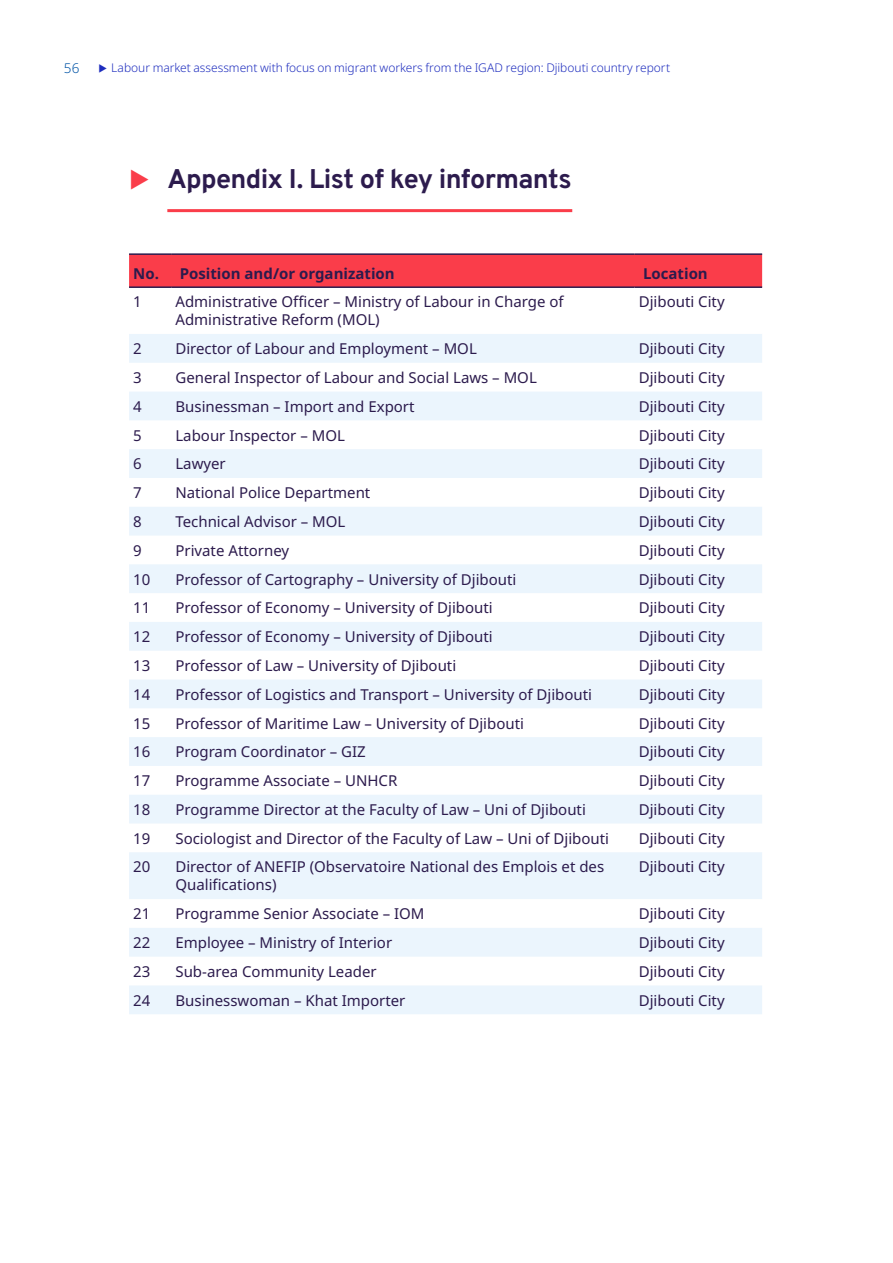
<style>
.page{position:relative;width:893px;height:1263px;background:#fff}
.page>*{position:absolute;margin:0;border:0;box-sizing:border-box;transform-origin:0 0}
.t1{font:700 27px "Overpass";letter-spacing:-.025em;color:#2c1b4d}
.t2{font:15px/18px "Noto Sans";color:#2c1b4d}
.t3{font:700 15px "Noto Sans";color:#2c1b4d}
.t4{font:300 13.5px "Noto Sans";color:#0054a6}
.t5{font:300 12px "Noto Sans";letter-spacing:-.005em;color:#1e2dbe}
</style>
<div class="page">
<hr style="left:167px;top:209px;width:405px;height:3px;background:#fa3d4a">
<div style="left:129px;top:255px;width:633px;height:31px;background:#fa3d4a"></div>
<svg style="left:129px;top:334px;width:633px;height:680px;fill:#ebf5fd"></svg>
<hr style="left:129px;top:253px;width:42px;height:2px;background:#2c1b4d">
<hr style="left:171px;top:253px;width:464px;height:2px;background:#2c1b4d">
<hr style="left:634px;top:253px;width:128px;height:2px;background:#2c1b4d">
<hr style="left:129px;top:286px;width:42px;height:2px;background:#2c1b4d">
<hr style="left:171px;top:286px;width:464px;height:2px;background:#2c1b4d">
<hr style="left:634px;top:286px;width:128px;height:2px;background:#2c1b4d">
<p class="t4" style="left:64px;top:59px;width:17px">56</p>
<p class="t5" style="left:111px;top:60px;width:560px">Labour market assessment with focus on migrant workers from the IGAD region: Djibouti country report</p>
<h1 class="t1" style="left:167px;top:157px;width:406px">Appendix I. List of key informants</h1>
<p class="t3" style="left:133px;top:263px;width:263px">No. Position and/or organization</p>
<p class="t3" style="left:643px;top:263px;width:66px">Location</p>
<p class="t2" style="left:133px;top:293px;width:10px">1</p>
<p class="t2" style="left:175px;top:293px;width:390px">Administrative Officer – Ministry of Labour in Charge of<br>Administrative Reform (MOL)</p>
<p class="t2" style="left:639px;top:293px;width:87px">Djibouti City</p>
<p class="t2" style="left:133px;top:340px;width:10px">2</p>
<p class="t2" style="left:175px;top:340px;width:303px">Director of Labour and Employment – MOL</p>
<p class="t2" style="left:639px;top:340px;width:87px">Djibouti City</p>
<p class="t2" style="left:133px;top:369px;width:10px">3</p>
<p class="t2" style="left:175px;top:369px;width:363px">General Inspector of Labour and Social Laws – MOL</p>
<p class="t2" style="left:639px;top:369px;width:87px">Djibouti City</p>
<p class="t2" style="left:133px;top:398px;width:10px">4</p>
<p class="t2" style="left:175px;top:398px;width:241px">Businessman – Import and Export</p>
<p class="t2" style="left:639px;top:398px;width:87px">Djibouti City</p>
<p class="t2" style="left:133px;top:427px;width:10px">5</p>
<p class="t2" style="left:175px;top:427px;width:171px">Labour Inspector – MOL</p>
<p class="t2" style="left:639px;top:427px;width:87px">Djibouti City</p>
<p class="t2" style="left:133px;top:455px;width:10px">6</p>
<p class="t2" style="left:175px;top:455px;width:52px">Lawyer</p>
<p class="t2" style="left:639px;top:455px;width:87px">Djibouti City</p>
<p class="t2" style="left:133px;top:484px;width:10px">7</p>
<p class="t2" style="left:175px;top:484px;width:196px">National Police Department</p>
<p class="t2" style="left:639px;top:484px;width:87px">Djibouti City</p>
<p class="t2" style="left:133px;top:513px;width:10px">8</p>
<p class="t2" style="left:175px;top:513px;width:171px">Technical Advisor – MOL</p>
<p class="t2" style="left:639px;top:513px;width:87px">Djibouti City</p>
<p class="t2" style="left:133px;top:542px;width:10px">9</p>
<p class="t2" style="left:175px;top:542px;width:115px">Private Attorney</p>
<p class="t2" style="left:639px;top:542px;width:87px">Djibouti City</p>
<p class="t2" style="left:133px;top:570px;width:19px">10</p>
<p class="t2" style="left:175px;top:570px;width:342px">Professor of Cartography – University of Djibouti</p>
<p class="t2" style="left:639px;top:570px;width:87px">Djibouti City</p>
<p class="t2" style="left:133px;top:599px;width:19px">11</p>
<p class="t2" style="left:175px;top:599px;width:319px">Professor of Economy – University of Djibouti</p>
<p class="t2" style="left:639px;top:599px;width:87px">Djibouti City</p>
<p class="t2" style="left:133px;top:628px;width:19px">12</p>
<p class="t2" style="left:175px;top:628px;width:319px">Professor of Economy – University of Djibouti</p>
<p class="t2" style="left:639px;top:628px;width:87px">Djibouti City</p>
<p class="t2" style="left:133px;top:657px;width:19px">13</p>
<p class="t2" style="left:175px;top:657px;width:282px">Professor of Law – University of Djibouti</p>
<p class="t2" style="left:639px;top:657px;width:87px">Djibouti City</p>
<p class="t2" style="left:133px;top:686px;width:19px">14</p>
<p class="t2" style="left:175px;top:686px;width:418px">Professor of Logistics and Transport – University of Djibouti</p>
<p class="t2" style="left:639px;top:686px;width:87px">Djibouti City</p>
<p class="t2" style="left:133px;top:714px;width:19px">15</p>
<p class="t2" style="left:175px;top:714px;width:350px">Professor of Maritime Law – University of Djibouti</p>
<p class="t2" style="left:639px;top:714px;width:87px">Djibouti City</p>
<p class="t2" style="left:133px;top:743px;width:19px">16</p>
<p class="t2" style="left:175px;top:743px;width:192px">Program Coordinator – GIZ</p>
<p class="t2" style="left:639px;top:743px;width:87px">Djibouti City</p>
<p class="t2" style="left:133px;top:772px;width:19px">17</p>
<p class="t2" style="left:175px;top:772px;width:223px">Programme Associate – UNHCR</p>
<p class="t2" style="left:639px;top:772px;width:87px">Djibouti City</p>
<p class="t2" style="left:133px;top:801px;width:19px">18</p>
<p class="t2" style="left:175px;top:801px;width:412px">Programme Director at the Faculty of Law – Uni of Djibouti</p>
<p class="t2" style="left:639px;top:801px;width:87px">Djibouti City</p>
<p class="t2" style="left:133px;top:829px;width:19px">19</p>
<p class="t2" style="left:175px;top:829px;width:435px">Sociologist and Director of the Faculty of Law – Uni of Djibouti</p>
<p class="t2" style="left:639px;top:829px;width:87px">Djibouti City</p>
<p class="t2" style="left:133px;top:858px;width:19px">20</p>
<p class="t2" style="left:175px;top:858px;width:430px">Director of ANEFIP (Observatoire National des Emplois et des<br>Qualifications)</p>
<p class="t2" style="left:639px;top:858px;width:87px">Djibouti City</p>
<p class="t2" style="left:133px;top:905px;width:19px">21</p>
<p class="t2" style="left:175px;top:905px;width:251px">Programme Senior Associate – IOM</p>
<p class="t2" style="left:639px;top:905px;width:87px">Djibouti City</p>
<p class="t2" style="left:133px;top:934px;width:19px">22</p>
<p class="t2" style="left:175px;top:934px;width:218px">Employee – Ministry of Interior</p>
<p class="t2" style="left:639px;top:934px;width:87px">Djibouti City</p>
<p class="t2" style="left:133px;top:963px;width:19px">23</p>
<p class="t2" style="left:175px;top:963px;width:203px">Sub-area Community Leader</p>
<p class="t2" style="left:639px;top:963px;width:87px">Djibouti City</p>
<p class="t2" style="left:133px;top:991px;width:19px">24</p>
<p class="t2" style="left:175px;top:991px;width:232px">Businesswoman – Khat Importer</p>
<p class="t2" style="left:639px;top:991px;width:87px">Djibouti City</p>
</div>
